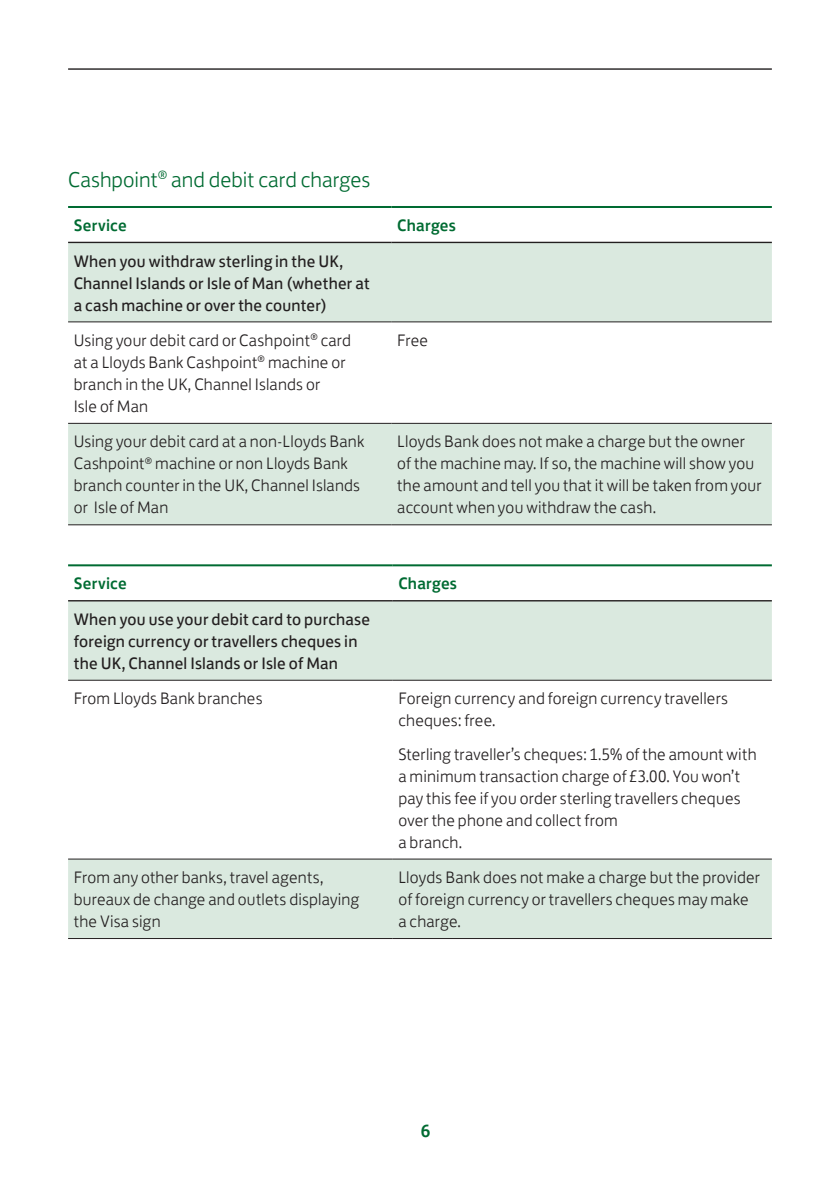
<style>
.page{position:relative;width:840px;height:1191px;background:#fff}
.page>*{position:absolute;margin:0;border:0;box-sizing:border-box;transform-origin:0 0}
.t1{font:300 22px "Lloyds Bank Jack";color:#006b32}
.t2{font:500 18px "Lloyds Bank Jack";color:#006b32}
.t3{font:300 17px/22px "Lloyds Bank Jack";letter-spacing:.01em;color:#231f20}
.t4{font:17px/22px "Lloyds Bank Jack";letter-spacing:.01em;color:#231f20}
.t5{font:500 17px "Lloyds Bank Jack";letter-spacing:.015em;color:#006b32}
</style>
<div class="page">
<svg style="left:68px;top:243px;width:703px;height:281px;fill:#dae9df"></svg>
<hr style="left:68px;top:206px;width:323px;height:2px;background:#006b32">
<hr style="left:391px;top:206px;width:380px;height:2px;background:#006b32">
<hr style="left:68px;top:242px;width:323px;height:1px;background:#231f20">
<hr style="left:391px;top:242px;width:380px;height:1px;background:#231f20">
<hr style="left:68px;top:321px;width:323px;height:1px;background:#231f20">
<hr style="left:391px;top:321px;width:380px;height:1px;background:#231f20">
<hr style="left:68px;top:423px;width:323px;height:1px;background:#231f20">
<hr style="left:391px;top:423px;width:380px;height:1px;background:#231f20">
<hr style="left:68px;top:524px;width:323px;height:1px;background:#231f20">
<hr style="left:391px;top:524px;width:380px;height:1px;background:#231f20">
<svg style="left:68px;top:601px;width:703px;height:337px"></svg>
<hr style="left:68px;top:564px;width:324px;height:2px;background:#006b32">
<hr style="left:392px;top:564px;width:379px;height:2px;background:#006b32">
<hr style="left:68px;top:600px;width:324px;height:1px;background:#231f20">
<hr style="left:392px;top:600px;width:379px;height:1px;background:#231f20">
<hr style="left:68px;top:679px;width:324px;height:1px;background:#231f20">
<hr style="left:392px;top:679px;width:379px;height:1px;background:#231f20">
<hr style="left:68px;top:858px;width:324px;height:1px;background:#231f20">
<hr style="left:392px;top:858px;width:379px;height:1px;background:#231f20">
<hr style="left:68px;top:938px;width:324px;height:1px;background:#231f20">
<hr style="left:392px;top:938px;width:379px;height:1px;background:#231f20">
<hr style="left:68px;top:68px;width:703px;height:2px;background:#231f20">
<p class="t1" style="left:68px;top:162px;width:303px">Cashpoint<sup>®</sup> and debit card charges</p>
<p class="t5" style="left:74px;top:211px;width:54px">Service</p>
<p class="t5" style="left:397px;top:211px;width:60px">Charges</p>
<p class="t4" style="left:74px;top:248px;width:297px">When you withdraw sterling in the UK,<br>Channel Islands or Isle of Man (whether at a cash machine or over the counter)</p>
<p class="t3" style="left:74px;top:327px;width:279px">Using your debit card or Cashpoint<sup>®</sup> card at a Lloyds Bank Cashpoint<sup>®</sup> machine or branch in the UK, Channel Islands or<br>Isle of Man</p>
<p class="t3" style="left:397px;top:327px;width:32px">Free</p>
<p class="t3" style="left:74px;top:429px;width:292px">Using your debit card at a non-Lloyds Bank Cashpoint<sup>®</sup> machine or non Lloyds Bank branch counter in the UK, Channel Islands or Isle of Man</p>
<p class="t3" style="left:397px;top:429px;width:366px">Lloyds Bank does not make a charge but the owner of the machine may. If so, the machine will show you the amount and tell you that it will be taken from your account when you withdraw the cash.</p>
<p class="t5" style="left:74px;top:570px;width:54px">Service</p>
<p class="t5" style="left:398px;top:570px;width:60px">Charges</p>
<p class="t4" style="left:74px;top:606px;width:298px">When you use your debit card to purchase foreign currency or travellers cheques in the UK, Channel Islands or Isle of Man</p>
<p class="t3" style="left:74px;top:686px;width:190px">From Lloyds Bank branches</p>
<p class="t3" style="left:398px;top:686px;width:331px">Foreign currency and foreign currency travellers cheques: free.</p>
<p class="t3" style="left:398px;top:741px;width:359px">Sterling traveller’s cheques: 1.5% of the amount with a minimum transaction charge of £3.00. You won’t pay this fee if you order sterling travellers cheques over the phone and collect from<br>a branch.</p>
<p class="t3" style="left:74px;top:864px;width:287px">From any other banks, travel agents, bureaux de change and outlets displaying the Visa sign</p>
<p class="t3" style="left:398px;top:864px;width:363px">Lloyds Bank does not make a charge but the provider of foreign currency or travellers cheques may make a charge.</p>
<p class="t2" style="left:420px;top:1116px;width:11px">6</p>
</div>
